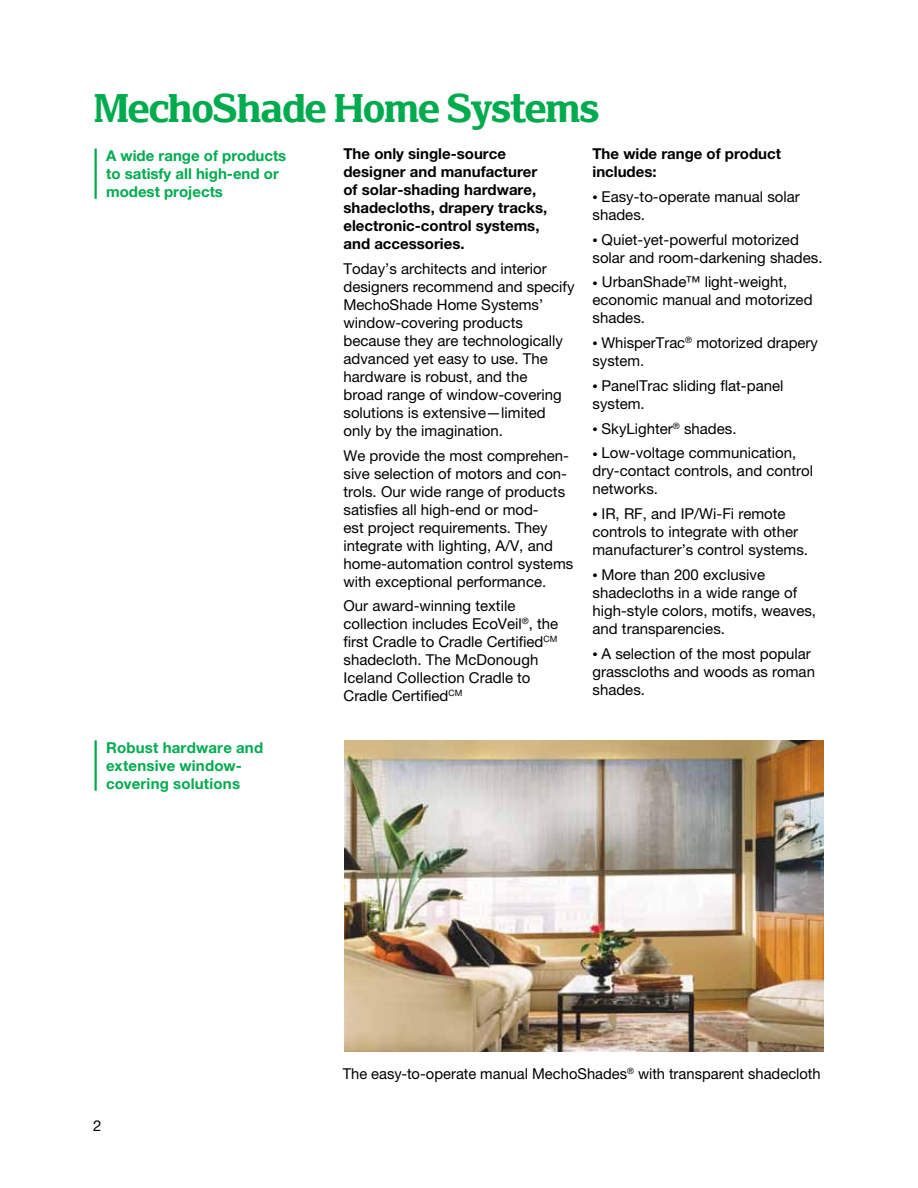
<style>
.page{position:relative;width:918px;height:1188px;background:#fff}
.page>*{position:absolute;margin:0;border:0;box-sizing:border-box;transform-origin:0 0}
.t1{font:42px "Mecho Shade Egyptian";color:#00ab4e}
.t2{font:15px/18px "Helvetica Neue LT Std";color:#000}
.t3{font:700 15px/18px "Helvetica Neue LT Std";color:#000}
.t4{font:700 15px/18px "Helvetica Neue LT Std";color:#00ab4e}
.s1{font-size:10.5px}
</style>
<div class="page">
<img style="left:344px;top:740px;width:480px;height:311px">
<hr style="left:94px;top:740px;width:3px;height:51px;background:#00ab4e">
<hr style="left:94px;top:149px;width:3px;height:50px;background:#00ab4e">
<h1 class="t1" style="left:94px;top:83px;width:506px">MechoShade Home Systems</h1>
<p class="t4" style="left:106px;top:146px;width:182px">A wide range of products to satisfy all high-end or modest projects</p>
<p class="t4" style="left:106px;top:738px;width:159px">Robust hardware and extensive window&shy;covering solutions</p>
<p class="t3" style="left:344px;top:145px;width:205px">The only single-source designer and manufacturer of solar-shading hardware, shadecloths, drapery tracks, electronic-control systems, and accessories.</p>
<p class="t2" style="left:344px;top:259px;width:232px">Today’s architects and interior designers recommend and specify<br>MechoShade Home Systems’ window-covering products because they are technologically advanced yet easy to use. The hardware is robust, and the<br>broad range of window-covering solutions is extensive—limited only by the imagination.</p>
<p class="t2" style="left:344px;top:446px;width:231px">We provide the most comprehen&shy;sive selection of motors and con&shy;trols. Our wide range of products satisfies all high-end or mod-<br>est project requirements. They integrate with lighting, A/V, and home-automation control systems with exceptional performance.</p>
<p class="t2" style="left:344px;top:597px;width:216px">Our award-winning textile collection includes EcoVeil<sup>®</sup>, the first Cradle to Cradle Certified<sup>CM </sup>shadecloth. The McDonough<br>Iceland Collection Cradle to<br>Cradle Certified<sup>CM</sup></p>
<p class="t3" style="left:592px;top:145px;width:190px">The wide range of product includes:</p>
<p class="t2" style="left:592px;top:187px;width:209px"><span class="s1">•</span> Easy-to-operate manual solar shades.</p>
<p class="t2" style="left:592px;top:230px;width:232px"><span class="s1">•</span> Quiet-yet-powerful motorized solar and room-darkening shades.</p>
<p class="t2" style="left:592px;top:273px;width:222px"><span class="s1">•</span> UrbanShade™ light-weight, economic manual and motorized shades.</p>
<p class="t2" style="left:592px;top:334px;width:227px"><span class="s1">•</span> WhisperTrac<sup>®</sup> motorized drapery system.</p>
<p class="t2" style="left:592px;top:376px;width:192px"><span class="s1">•</span> PanelTrac sliding flat-panel system.</p>
<p class="t2" style="left:592px;top:419px;width:146px"><span class="s1">•</span> SkyLighter<sup>®</sup> shades.</p>
<p class="t2" style="left:592px;top:444px;width:222px"><span class="s1">•</span> Low-voltage communication, dry-contact controls, and control networks.</p>
<p class="t2" style="left:592px;top:505px;width:217px"><span class="s1">•</span> IR, RF, and IP/Wi-Fi remote controls to integrate with other manufacturer’s control systems.</p>
<p class="t2" style="left:592px;top:565px;width:225px"><span class="s1">•</span> More than 200 exclusive shadecloths in a wide range of high-style colors, motifs, weaves, and transparencies.</p>
<p class="t2" style="left:592px;top:644px;width:224px"><span class="s1">•</span> A selection of the most popular grasscloths and woods as roman shades.</p>
<p class="t2" style="left:93px;top:1117px;width:10px">2</p>
<p class="t2" style="left:343px;top:1064px;width:479px">The easy-to-operate manual MechoShades<sup>®</sup> with transparent shadecloth</p>
</div>
